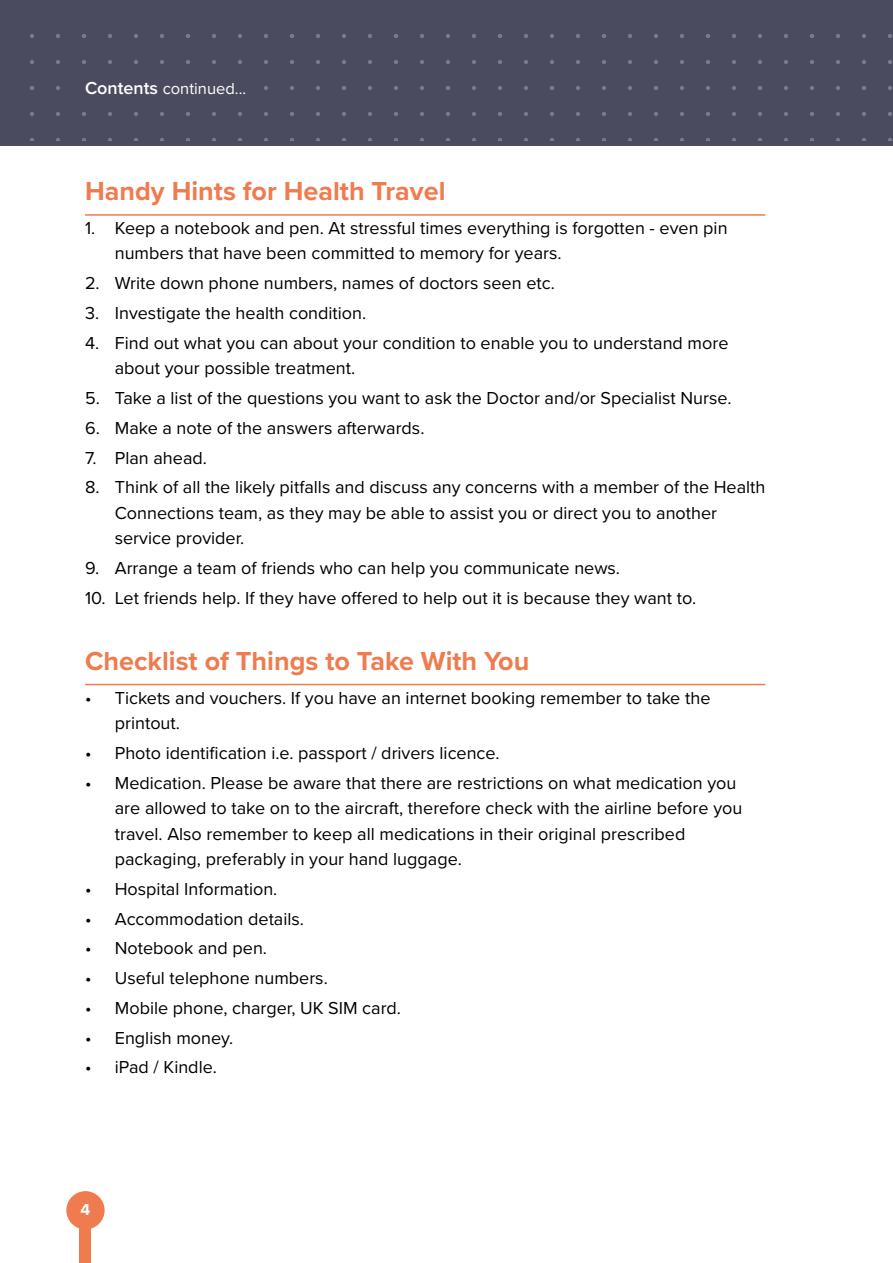
<style>
.page{position:relative;width:893px;height:1263px;background:#fff}
.page>*{position:absolute;margin:0;border:0;box-sizing:border-box;transform-origin:0 0}
.t1{font:700 27px "Proxima Nova";color:#ef7b4f}
.t2{font:18px/25.5px "Proxima Nova";color:#000}
.t3{font:16.5px "Proxima Nova";color:#fff}
.t4{font:700 16.5px "Proxima Nova";color:#fff}
.s1{font-weight:600;font-size:18px}
</style>
<div class="page">
<div style="left:0;top:0;width:893px;height:146px;background:#4b4b5f"></div>
<svg style="left:30px;top:34px;width:862px;height:106px"></svg>
<div style="left:79px;top:1212px;width:12px;height:51px;background:#ef7b4f"></div>
<div style="left:66px;top:1191px;width:39px;height:38px;background:#ef7b4f;border-radius:50%"></div>
<div style="left:72px;top:67px;width:187px;height:43px;background:#4b4b5f"></div>
<hr style="left:85px;top:214px;width:680px;height:2px;background:#ef7b4f">
<hr style="left:85px;top:684px;width:680px;height:1px;background:#ef7b4f">
<p class="t3" style="left:85px;top:76px;width:163px"><span class="s1">Contents</span> continued...</p>
<h1 class="t1" style="left:85px;top:171px;width:362px">Handy Hints for Health Travel</h1>
<p class="t2" style="left:115px;top:214px;width:614px;text-indent:-30px">1. Keep a notebook and pen. At stressful times everything is forgotten - even pin numbers that have been committed to memory for years.</p>
<p class="t2" style="left:85px;top:270px;width:471px">2. Write down phone numbers, names of doctors seen etc.</p>
<p class="t2" style="left:85px;top:299px;width:283px">3. Investigate the health condition.</p>
<p class="t2" style="left:115px;top:329px;width:615px;text-indent:-30px">4. Find out what you can about your condition to enable you to understand more about your possible treatment.</p>
<p class="t2" style="left:85px;top:384px;width:648px">5. Take a list of the questions you want to ask the Doctor and/or Specialist Nurse.</p>
<p class="t2" style="left:85px;top:414px;width:341px">6. Make a note of the answers afterwards.</p>
<p class="t2" style="left:85px;top:444px;width:123px">7. Plan ahead.</p>
<p class="t2" style="left:115px;top:474px;width:652px;text-indent:-30px">8. Think of all the likely pitfalls and discuss any concerns with a member of the Health<br>Connections team, as they may be able to assist you or direct you to another service provider.</p>
<p class="t2" style="left:85px;top:554px;width:537px">9. Arrange a team of friends who can help you communicate news.</p>
<p class="t2" style="left:85px;top:584px;width:613px">10. Let friends help. If they have offered to help out it is because they want to.</p>
<h1 class="t1" style="left:85px;top:640px;width:446px">Checklist of Things to Take With You</h1>
<p class="t2" style="left:115px;top:684px;width:597px;text-indent:-30px">• Tickets and vouchers. If you have an internet booking remember to take the printout.</p>
<p class="t2" style="left:85px;top:739px;width:416px">• Photo identification i.e. passport / drivers licence.</p>
<p class="t2" style="left:115px;top:769px;width:629px;text-indent:-30px">• Medication. Please be aware that there are restrictions on what medication you are allowed to take on to the aircraft, therefore check with the airline before you travel. Also remember to keep all medications in their original prescribed packaging, preferably in your hand luggage.</p>
<p class="t2" style="left:85px;top:875px;width:194px">• Hospital Information.</p>
<p class="t2" style="left:85px;top:905px;width:221px">• Accommodation details.</p>
<p class="t2" style="left:85px;top:935px;width:183px">• Notebook and pen.</p>
<p class="t2" style="left:85px;top:964px;width:244px">• Useful telephone numbers.</p>
<p class="t2" style="left:85px;top:994px;width:318px">• Mobile phone, charger, UK SIM card.</p>
<p class="t2" style="left:85px;top:1024px;width:150px">• English money.</p>
<p class="t2" style="left:85px;top:1054px;width:133px">• iPad / Kindle.</p>
<p class="t4" style="left:81px;top:1197px;width:11px">4</p>
</div>
